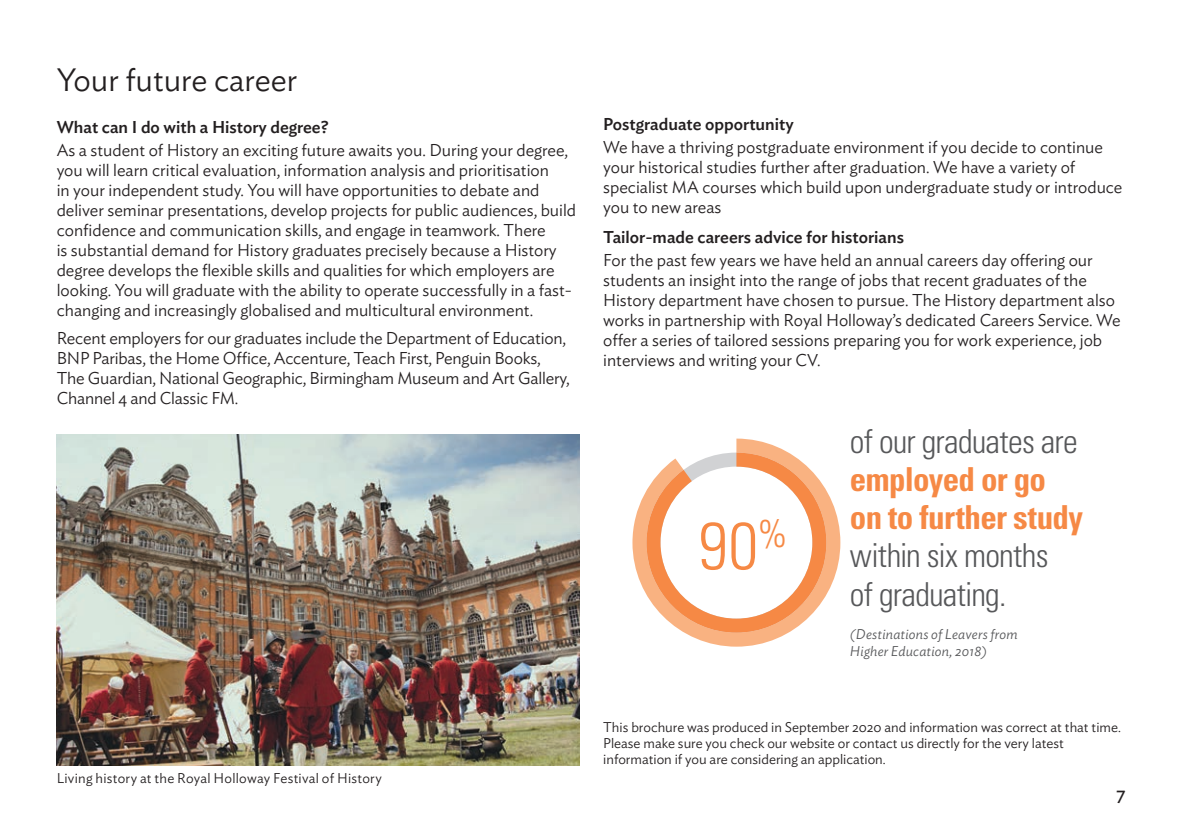
<style>
.page{position:relative;width:1191px;height:840px;background:#fff}
.page>*{position:absolute;margin:0;border:0;box-sizing:border-box;transform-origin:0 0}
.Pie_chart_percentage{font:300 condensed 66.4px "Univers LT Std";color:#f68945}
.Pie_chart_text{font:300 condensed 33px/38px "Univers LT Std";letter-spacing:-.025em;color:#57585a}
.Page_heading{font:300 32px "Ideal Sans";color:#231f20}
.t1{font:18px "Ideal Sans";color:#231f20}
.Main_text_2018{font:300 17px/20px "Ideal Sans";color:#231f20}
.Subhead{font:500 17px "Ideal Sans";color:#231f20}
.Main_text_2018-2{font:300 14px/16px "Ideal Sans";color:#231f20}
.Medium_weight_text{font:300 14px "Ideal Sans";letter-spacing:.015em;color:#231f20}
.Reference_text_CT{font:italic 300 14px/16.8px "Ideal Sans";letter-spacing:.015em;color:#57585a}
.s1{font-weight:700;color:#f68945}
</style>
<div class="page">
<img style="left:57px;top:434px;width:522px;height:330px">
<svg style="left:632px;top:438px;width:208px;height:208px"></svg>
<svg style="left:646px;top:452px;width:180px;height:180px"></svg>
<p class="Page_heading" style="left:57px;top:55px;width:242px">Your future career</p>
<p class="Subhead" style="left:57px;top:114px;width:273px">What can I do with a History degree?</p>
<p class="Main_text_2018" style="left:57px;top:138px;width:521px">As a student of History an exciting future awaits you. During your degree, you will learn critical evaluation, information analysis and prioritisation<br>in your independent study. You will have opportunities to debate and deliver seminar presentations, develop projects for public audiences, build confidence and communication skills, and engage in teamwork. There<br>is substantial demand for History graduates precisely because a History degree develops the flexible skills and qualities for which employers are looking. You will graduate with the ability to operate successfully in a fast&shy;changing and increasingly globalised and multicultural environment.</p>
<p class="Main_text_2018" style="left:57px;top:327px;width:514px">Recent employers for our graduates include the Department of Education, BNP Paribas, the Home Office, Accenture, Teach First, Penguin Books, The Guardian, National Geographic, Birmingham Museum and Art Gallery, Channel 4 and Classic FM.</p>
<p class="Medium_weight_text" style="left:57px;top:767px;width:327px">Living history at the Royal Holloway Festival of History</p>
<p class="Subhead" style="left:603px;top:111px;width:192px">Postgraduate opportunity</p>
<p class="Main_text_2018" style="left:603px;top:135px;width:521px">We have a thriving postgraduate environment if you decide to continue your historical studies further after graduation. We have a variety of specialist MA courses which build upon undergraduate study or introduce you to new areas</p>
<p class="Subhead" style="left:603px;top:224px;width:302px">Tailor-made careers advice for historians</p>
<p class="Main_text_2018" style="left:603px;top:249px;width:519px">For the past few years we have held an annual careers day offering our students an insight into the range of jobs that recent graduates of the History department have chosen to pursue. The History department also works in partnership with Royal Holloway’s dedicated Careers Service. We offer a series of tailored sessions preparing you for work experience, job interviews and writing your CV.</p>
<p class="Pie_chart_percentage" style="left:698px;top:505px;width:91px">90<sup>%</sup></p>
<p class="Pie_chart_text" style="left:850px;top:422px;width:235px">of our graduates are <span class="s1">employed or go on to further study </span>within six months<br>of graduating.</p>
<p class="Reference_text_CT" style="left:850px;top:624px;width:169px">(Destinations of Leavers from<br>Higher Education, 2018)</p>
<p class="Main_text_2018-2" style="left:603px;top:718px;width:519px">This brochure was produced in September 2020 and information was correct at that time.<br>Please make sure you check our website or contact us directly for the very latest information if you are considering an application.</p>
<p class="t1" style="left:1116px;top:783px;width:11px">7</p>
</div>
